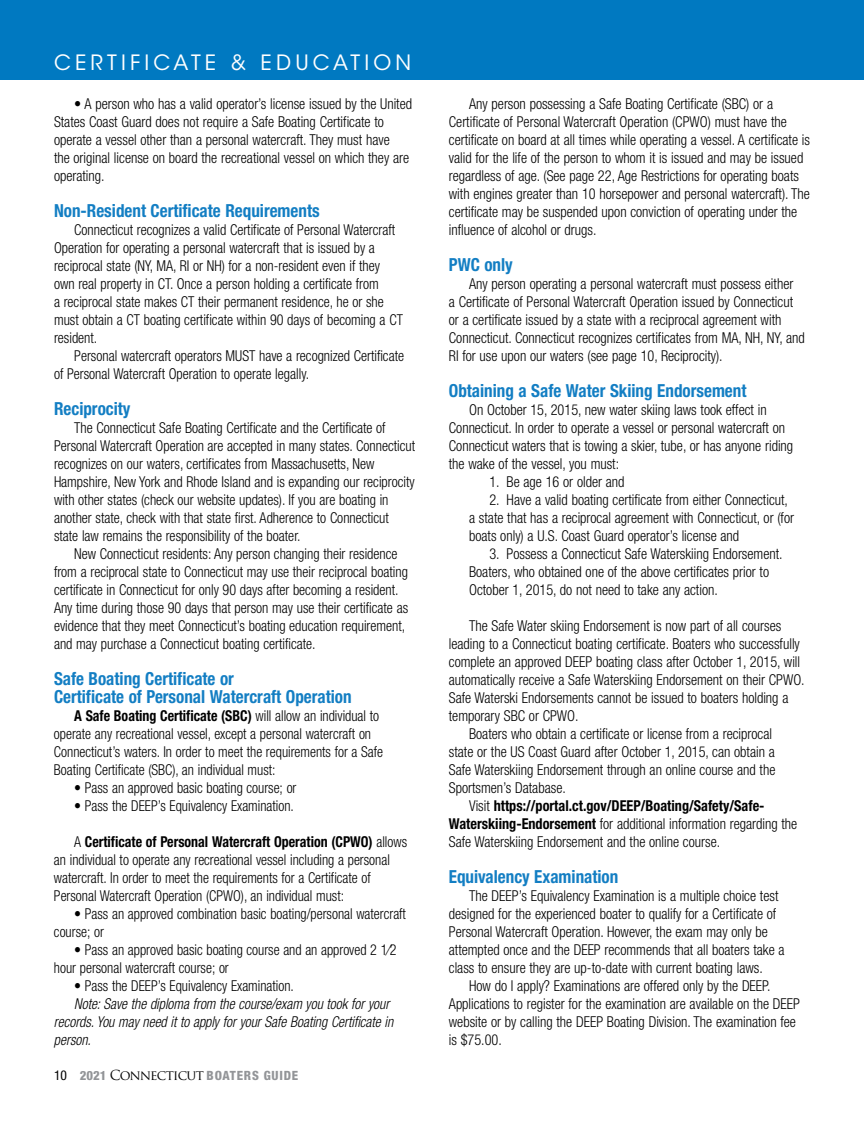
<style>
.page{position:relative;width:864px;height:1134px;background:#fff}
.page>*{position:absolute;margin:0;border:0;box-sizing:border-box;transform-origin:0 0}
.t1{font:21px "ITC Avant Garde Std";letter-spacing:.2em;color:#fff}
.t2{font:700 condensed 18px/18px "Helvetica Neue LT Std";color:#137ec3;scale:.95 1}
.t3{font:300 condensed 15px/18px "Helvetica Neue LT Std";color:#000;scale:.95 1}
.t4{font:300 condensed 15px/18px "Helvetica Neue LT Std";color:#000;scale:.94 1}
.t5{font:300 condensed 15px/18px "Helvetica Neue LT Std";color:#000;scale:.93 1}
.t6{font:italic 300 condensed 15px/18px "Helvetica Neue LT Std";color:#000;scale:.93 1}
.t7{font:700 condensed 15px "Helvetica Neue LT Std";color:#000;scale:.95 1}
.t8{font:800 condensed 12.75px "Helvetica Neue LT Std";letter-spacing:.06em;color:#939598}
.s1{font-weight:700}
.s2{font-weight:400;font-size:13.5px;color:#000}
.s3{font-family:"Trajan Pro";font-weight:400;font-stretch:normal;font-size:13.5px;color:#000}
.s4{font-weight:300}
</style>
<div class="page">
<div style="left:0;top:0;width:864px;height:80px;background:#0079c1"></div>
<h1 class="t1" style="left:54px;top:49px;width:359px">CERTIFICATE &amp; EDUCATION</h1>
<p class="t3" style="left:54px;top:95px;width:378px;text-indent:20px">• A person who has a valid operator’s license issued by the United States Coast Guard does not require a Safe Boating Certificate to operate a vessel other than a personal watercraft. They must have<br>the original license on board the recreational vessel on which they are operating.</p>
<p class="t2" style="left:54px;top:201px;width:281px">Non-Resident Certificate Requirements</p>
<p class="t4" style="left:54px;top:221px;width:373px;text-indent:20px">Connecticut recognizes a valid Certificate of Personal Watercraft Operation for operating a personal watercraft that is issued by a reciprocal state (NY, MA, RI or NH) for a non-resident even if they own real property in CT. Once a person holding a certificate from<br>a reciprocal state makes CT their permanent residence, he or she must obtain a CT boating certificate within 90 days of becoming a CT resident.</p>
<p class="t4" style="left:54px;top:347px;width:374px;text-indent:20px">Personal watercraft operators MUST have a recognized Certificate of Personal Watercraft Operation to operate legally.</p>
<p class="t2" style="left:54px;top:399px;width:82px">Reciprocity</p>
<p class="t4" style="left:54px;top:419px;width:386px;text-indent:20px">The Connecticut Safe Boating Certificate and the Certificate of Personal Watercraft Operation are accepted in many states. Connecticut recognizes on our waters, certificates from Massachusetts, New Hampshire, New York and Rhode Island and is expanding our reciprocity with other states (check our website updates). If you are boating in another state, check with that state first. Adherence to Connecticut state law remains the responsibility of the boater.</p>
<p class="t4" style="left:54px;top:545px;width:378px;text-indent:20px">New Connecticut residents: Any person changing their residence from a reciprocal state to Connecticut may use their reciprocal boating certificate in Connecticut for only 90 days after becoming a resident.<br>Any time during those 90 days that person may use their certificate as evidence that they meet Connecticut’s boating education requirement, and may purchase a Connecticut boating certificate.</p>
<p class="t2" style="left:54px;top:669px;width:315px">Safe Boating Certificate or<br>Certificate of Personal Watercraft Operation</p>
<p class="t5" style="left:54px;top:707px;width:355px;text-indent:20px"><span class="s1">A Safe Boating Certificate (SBC)</span> will allow an individual to operate any recreational vessel, except a personal watercraft on Connecticut’s waters. In order to meet the requirements for a Safe Boating Certificate (SBC), an individual must:</p>
<p class="t5" style="left:74px;top:779px;width:240px">• Pass an approved basic boating course; or</p>
<p class="t5" style="left:74px;top:797px;width:238px">• Pass the DEEP’s Equivalency Examination.</p>
<p class="t5" style="left:54px;top:833px;width:381px;text-indent:20px">A <span class="s1">Certificate of Personal Watercraft Operation (CPWO)</span> allows an individual to operate any recreational vessel including a personal watercraft. In order to meet the requirements for a Certificate of Personal Watercraft Operation (CPWO), an individual must:</p>
<p class="t5" style="left:54px;top:905px;width:380px;text-indent:20px">• Pass an approved combination basic boating/personal watercraft course; or</p>
<p class="t5" style="left:54px;top:941px;width:370px;text-indent:20px">• Pass an approved basic boating course and an approved 2 1⁄2 hour personal watercraft course; or</p>
<p class="t5" style="left:74px;top:977px;width:238px">• Pass the DEEP’s Equivalency Examination.</p>
<p class="t6" style="left:54px;top:995px;width:366px;text-indent:20px">Note: Save the diploma from the course/exam you took for your records. You may need it to apply for your Safe Boating Certificate in person.</p>
<p class="t8" style="left:54px;top:1067px;width:246px"><span class="s2">10</span> 2021 <span class="s3">CONNECTICUT</span> BOATERS GUIDE</p>
<p class="t3" style="left:449px;top:95px;width:382px;text-indent:20px">Any person possessing a Safe Boating Certificate (SBC) or a Certificate of Personal Watercraft Operation (CPWO) must have the certificate on board at all times while operating a vessel. A certificate is valid for the life of the person to whom it is issued and may be issued regardless of age. (See page 22, Age Restrictions for operating boats with engines greater than 10 horsepower and personal watercraft). The certificate may be suspended upon conviction of operating under the influence of alcohol or drugs.</p>
<p class="t2" style="left:449px;top:255px;width:69px">PWC only</p>
<p class="t3" style="left:449px;top:275px;width:376px;text-indent:20px">Any person operating a personal watercraft must possess either<br>a Certificate of Personal Watercraft Operation issued by Connecticut or a certificate issued by a state with a reciprocal agreement with Connecticut. Connecticut recognizes certificates from MA, NH, NY, and RI for use upon our waters (see page 10, Reciprocity).</p>
<p class="t2" style="left:449px;top:381px;width:315px">Obtaining a Safe Water Skiing Endorsement</p>
<p class="t3" style="left:449px;top:401px;width:364px;text-indent:20px">On October 15, 2015, new water skiing laws took effect in Connecticut. In order to operate a vessel or personal watercraft on Connecticut waters that is towing a skier, tube, or has anyone riding the wake of the vessel, you must:</p>
<p class="t3" style="left:489px;top:473px;width:144px">1. Be age 16 or older and</p>
<p class="t3" style="left:469px;top:491px;width:344px;text-indent:20px">2. Have a valid boating certificate from either Connecticut, a state that has a reciprocal agreement with Connecticut, or (for boats only) a U.S. Coast Guard operator’s license and</p>
<p class="t3" style="left:469px;top:545px;width:331px;text-indent:20px">3. Possess a Connecticut Safe Waterskiing Endorsement.<br>Boaters, who obtained one of the above certificates prior to<br>October 1, 2015, do not need to take any action.</p>
<p class="t3" style="left:469px;top:617px;width:330px">The Safe Water skiing Endorsement is now part of all courses</p>
<p class="t3" style="left:449px;top:635px;width:371px">leading to a Connecticut boating certificate. Boaters who successfully</p>
<p class="t3" style="left:449px;top:653px;width:371px">complete an approved DEEP boating class after October 1, 2015, will</p>
<p class="t3" style="left:449px;top:671px;width:376px">automatically receive a Safe Waterskiing Endorsement on their CPWO.</p>
<p class="t3" style="left:449px;top:689px;width:359px">Safe Waterski Endorsements cannot be issued to boaters holding a</p>
<p class="t3" style="left:449px;top:707px;width:138px">temporary SBC or CPWO.</p>
<p class="t3" style="left:469px;top:725px;width:320px">Boaters who obtain a certificate or license from a reciprocal</p>
<p class="t3" style="left:449px;top:743px;width:345px">state or the US Coast Guard after October 1, 2015, can obtain a</p>
<p class="t3" style="left:449px;top:761px;width:345px">Safe Waterskiing Endorsement through an online course and the</p>
<p class="t3" style="left:449px;top:779px;width:125px">Sportsmen’s Database.</p>
<p class="t7" style="left:469px;top:797px;width:312px"><span class="s4">Visit</span> https://portal.ct.gov/DEEP/Boating/Safety/Safe-</p>
<p class="t3" style="left:449px;top:815px;width:368px"><span class="s1">Waterskiing-Endorsement</span> for additional information regarding the</p>
<p class="t3" style="left:449px;top:833px;width:287px">Safe Waterskiing Endorsement and the online course.</p>
<p class="t2" style="left:449px;top:867px;width:180px">Equivalency Examination</p>
<p class="t3" style="left:449px;top:887px;width:355px;text-indent:20px">The DEEP’s Equivalency Examination is a multiple choice test designed for the experienced boater to qualify for a Certificate of Personal Watercraft Operation. However, the exam may only be attempted once and the DEEP recommends that all boaters take a class to ensure they are up-to-date with current boating laws.</p>
<p class="t3" style="left:449px;top:977px;width:371px;text-indent:20px">How do I apply? Examinations are offered only by the DEEP.<br>Applications to register for the examination are available on the DEEP website or by calling the DEEP Boating Division. The examination fee is $75.00.</p>
</div>
